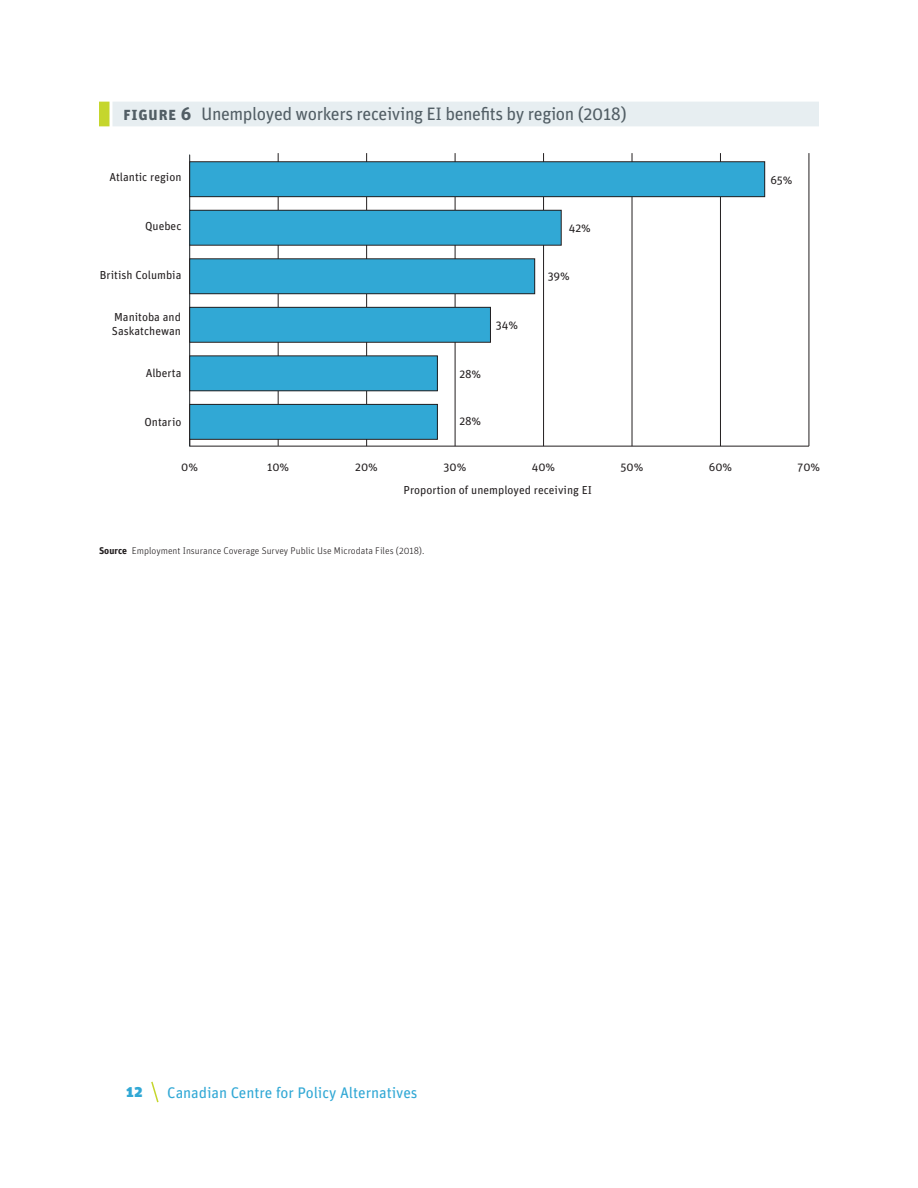
<style>
.page{position:relative;width:918px;height:1188px;background:#fff}
.page>*{position:absolute;margin:0;border:0;box-sizing:border-box;transform-origin:0 0}
.Figure_title{font:18px "Unit OT";letter-spacing:-.02em;color:#525e65}
.t1{font:15.3px "Unit OT";letter-spacing:-.005em;color:#31a8d5}
.t2{font:900 15.3px "Unit";color:#31a8d5}
.t3{font:11.55px/13.6px "Unit OT";color:#231f20}
.Figure_source{font:300 9.75px "Unit";color:#231f20}
.s1{font-weight:700}
.s2{font-family:"Unit OT";font-weight:700}
</style>
<div class="page">
<svg style="left:151px;top:1081px;width:8px;height:22px"></svg>
<div style="left:112px;top:102px;width:707px;height:24px;background:#e7eef1"></div>
<div style="left:99px;top:102px;width:11px;height:24px;background:#c5d62d"></div>
<hr style="left:190px;top:446px;width:619px;height:1px;background:#231f20">
<hr style="left:278px;top:153px;width:1px;height:293px;background:#231f20">
<hr style="left:366px;top:153px;width:1px;height:293px;background:#231f20">
<hr style="left:455px;top:153px;width:1px;height:293px;background:#231f20">
<hr style="left:543px;top:153px;width:1px;height:293px;background:#231f20">
<hr style="left:632px;top:153px;width:1px;height:293px;background:#231f20">
<hr style="left:720px;top:153px;width:1px;height:293px;background:#231f20">
<hr style="left:809px;top:153px;width:1px;height:293px;background:#231f20">
<hr style="left:189px;top:155px;width:1px;height:291px;background:#231f20">
<div style="left:190px;top:162px;width:575px;height:35px;background:#31a8d5"></div>
<div style="left:190px;top:162px;width:575px;height:35px;border:1px solid #231f20"></div>
<div style="left:190px;top:210px;width:371px;height:35px;background:#31a8d5"></div>
<div style="left:190px;top:210px;width:371px;height:35px;border:1px solid #231f20"></div>
<div style="left:190px;top:259px;width:345px;height:35px;background:#31a8d5"></div>
<div style="left:190px;top:259px;width:345px;height:35px;border:1px solid #231f20"></div>
<div style="left:190px;top:307px;width:300px;height:35px;background:#31a8d5"></div>
<div style="left:190px;top:307px;width:301px;height:35px;border:1px solid #231f20"></div>
<div style="left:190px;top:356px;width:247px;height:35px;background:#31a8d5"></div>
<div style="left:190px;top:356px;width:248px;height:35px;border:1px solid #231f20"></div>
<div style="left:190px;top:404px;width:247px;height:35px;background:#31a8d5"></div>
<div style="left:190px;top:404px;width:248px;height:36px;border:1px solid #231f20"></div>
<p class="Figure_title" style="left:123px;top:103px;width:505px"><span class="s1">Fig ure 6</span> Unemployed workers receiving EI benefits by region (2018)</p>
<p class="t3" style="left:109px;top:170px;width:74px">Atlantic region</p>
<p class="t3" style="left:145px;top:219px;width:38px">Quebec</p>
<p class="t3" style="left:100px;top:268px;width:83px">British Columbia</p>
<p class="t3" style="left:112px;top:310px;width:71px">Manitoba and<br>Saskatchewan</p>
<p class="t3" style="left:146px;top:366px;width:37px">Alberta</p>
<p class="t3" style="left:145px;top:415px;width:38px">Ontario</p>
<p class="t3" style="left:496px;top:319px;width:24px">34%</p>
<p class="t3" style="left:459px;top:367px;width:23px">28%</p>
<p class="t3" style="left:459px;top:415px;width:23px">28%</p>
<p class="t3" style="left:569px;top:221px;width:24px">42%</p>
<p class="t3" style="left:548px;top:270px;width:24px">39%</p>
<p class="t3" style="left:770px;top:173px;width:24px">65%</p>
<p class="t3" style="left:181px;top:460px;width:18px">0%</p>
<p class="t3" style="left:267px;top:460px;width:24px">10%</p>
<p class="t3" style="left:355px;top:460px;width:24px">20%</p>
<p class="t3" style="left:444px;top:460px;width:24px">30%</p>
<p class="t3" style="left:532px;top:460px;width:25px">40%</p>
<p class="t3" style="left:621px;top:460px;width:24px">50%</p>
<p class="t3" style="left:709px;top:460px;width:25px">60%</p>
<p class="t3" style="left:798px;top:460px;width:24px">70%</p>
<p class="t3" style="left:404px;top:484px;width:190px">Proportion of unemployed receiving EI</p>
<p class="Figure_source" style="left:99px;top:545px;width:327px"><span class="s2">Source</span> Employment Insurance Coverage Survey Public Use Microdata Files (2018).</p>
<h2 class="t2" style="left:126px;top:1082px;width:18px">12</h2>
<h2 class="t1" style="left:167px;top:1084px;width:252px">Canadian Centre for Policy Alternatives</h2>
</div>
